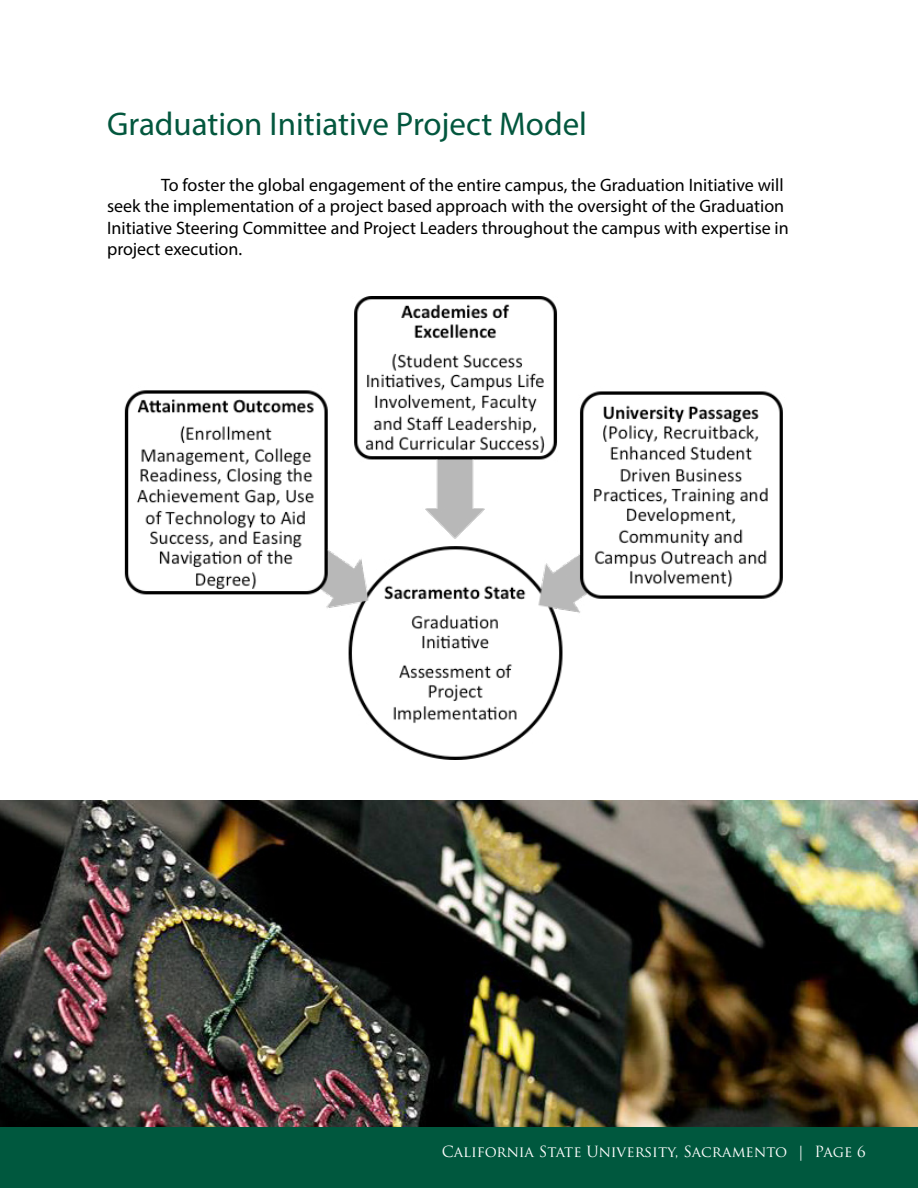
<style>
.page{position:relative;width:918px;height:1188px;background:#fff}
.page>*{position:absolute;margin:0;border:0;box-sizing:border-box;transform-origin:0 0}
.t1{font:33px "Myriad Pro";color:#03573e}
.t2{font:18px/21.6px "Myriad Pro";color:#000}
.t3{font:15px "Trajan Pro";color:#fff}
</style>
<div class="page">
<div style="left:0;top:1125px;width:918px;height:63px;background:#00583e"></div>
<img style="left:124px;top:296px;width:659px;height:464px">
<img style="left:0;top:801px;width:918px;height:326px">
<h1 class="t1" style="left:107px;top:103px;width:481px">Graduation Initiative Project Model</h1>
<p class="t2" style="left:107px;top:173px;width:683px;text-indent:54px">To foster the global engagement of the entire campus, the Graduation Initiative will seek the implementation of a project based approach with the oversight of the Graduation Initiative Steering Committee and Project Leaders throughout the campus with expertise in project execution.</p>
<p class="t3" style="left:442px;top:1142px;width:426px">California State University, Sacramento | Page 6</p>
</div>
